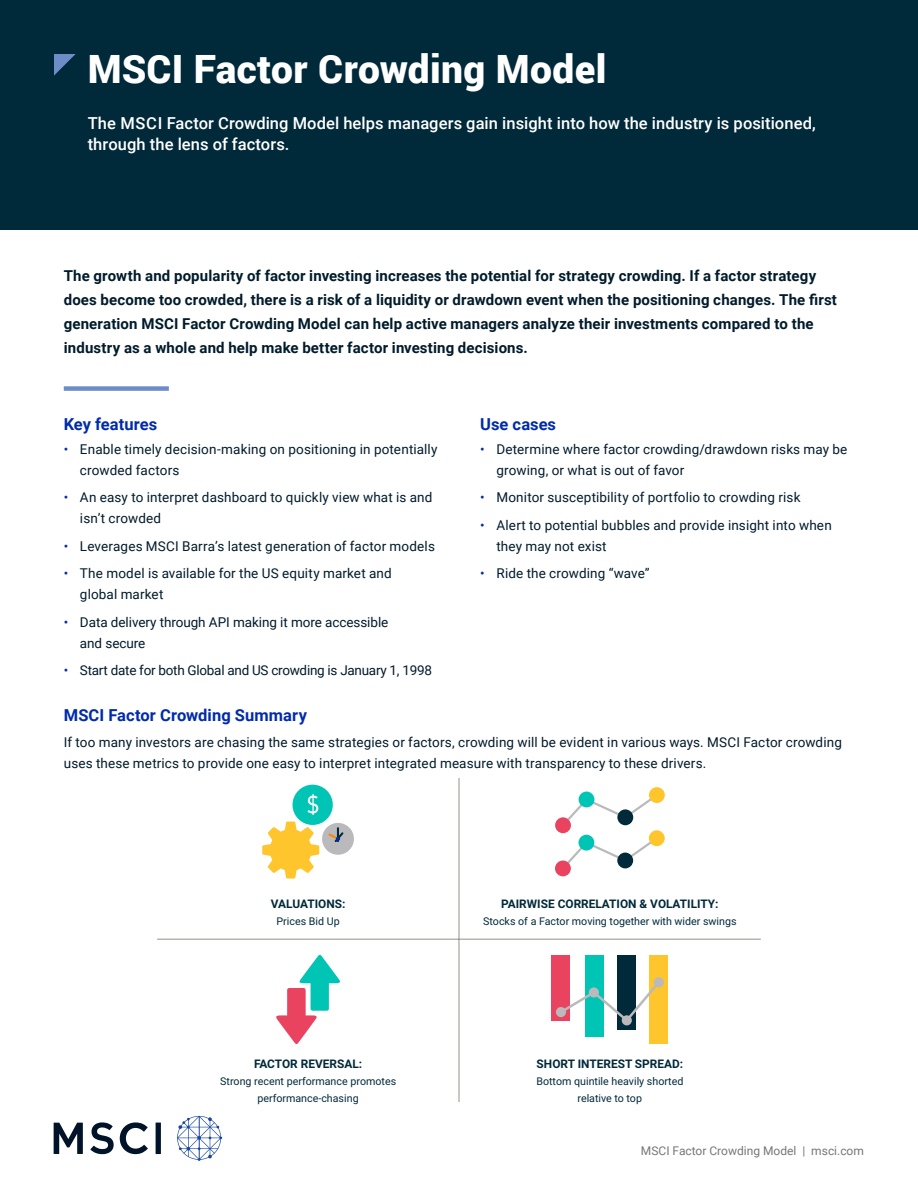
<style>
.page{position:relative;width:918px;height:1188px;background:#fff}
.page>*{position:absolute;margin:0;border:0;box-sizing:border-box;transform-origin:0 0}
.t1{font:900 39px "Roboto";letter-spacing:.01em;color:#fff}
.t2{font:500 16.5px/21px "Roboto";letter-spacing:.005em;color:#fff}
.Small_Title{font:700 16.5px "Roboto";letter-spacing:.005em;color:#002baa}
.Felsorolás{font:700 15px/24px "Roboto";letter-spacing:.01em;color:#001b2b}
.Felsorolás-2{font:13.5px/21px "Roboto";letter-spacing:.01em;color:#001b2b}
.Felsorolás-3{font:13.5px "Roboto";letter-spacing:-.02em;color:#001b2b}
.t3{font:12px "Roboto";color:#77777a}
.t4{font:700 11.85px "Roboto";color:#00293a}
.t5{font:10.65px/16.6px "Roboto";color:#00293a;text-align:center}
.s1{color:#002baa}
</style>
<div class="page">
<svg style="left:54px;top:1123px;width:29px;height:31px"></svg>
<div style="left:156px;top:1123px;width:5px;height:31px;background:#001328"></div>
<svg style="left:120px;top:1122px;width:28px;height:32px"></svg>
<svg style="left:90px;top:1122px;width:24px;height:32px"></svg>
<svg style="left:177px;top:1116px;width:45px;height:45px"></svg>
<div style="left:0;top:0;width:918px;height:230px;background:#00293a"></div>
<svg style="left:54px;top:54px;width:22px;height:22px"></svg>
<div style="left:64px;top:386px;width:105px;height:5px;background:#6e8dc8"></div>
<hr style="left:459px;top:778px;width:1px;height:324px;background:#978f8b">
<hr style="left:157px;top:939px;width:302px;height:1px;background:#978f8b">
<hr style="left:459px;top:939px;width:302px;height:1px;background:#978f8b">
<div style="left:322px;top:823px;width:32px;height:32px;background:#bab9bb;border-radius:50%"></div>
<svg style="left:328px;top:827px;width:16px;height:15px"></svg>
<div style="left:293px;top:785px;width:40px;height:40px;background:#00c4b4;border-radius:50%"></div>
<svg style="left:307px;top:794px;width:11px;height:21px"></svg>
<svg style="left:262px;top:822px;width:57px;height:57px"></svg>
<div style="left:552px;top:955px;width:18px;height:65px;background:#ea4360"></div>
<div style="left:585px;top:955px;width:18px;height:82px;background:#00c4b4"></div>
<div style="left:618px;top:955px;width:18px;height:75px;background:#00293a"></div>
<div style="left:650px;top:955px;width:18px;height:89px;background:#ffc52d"></div>
<div style="left:556px;top:1007px;width:10px;height:10px;background:#bab9bb;border-radius:50%"></div>
<div style="left:622px;top:1015px;width:10px;height:10px;background:#bab9bb;border-radius:50%"></div>
<div style="left:654px;top:977px;width:10px;height:10px;background:#bab9bb;border-radius:50%"></div>
<svg style="left:560px;top:981px;width:100px;height:41px"></svg>
<svg style="left:276px;top:954px;width:64px;height:90px"></svg>
<div style="left:555px;top:861px;width:16px;height:15px;background:#ea4360;border-radius:50%"></div>
<svg style="left:562px;top:837px;width:96px;height:32px"></svg>
<div style="left:579px;top:835px;width:15px;height:16px;background:#00c4b4;border-radius:50%"></div>
<div style="left:617px;top:853px;width:16px;height:15px;background:#00293a;border-radius:50%"></div>
<div style="left:649px;top:830px;width:16px;height:16px;background:#ffc52d;border-radius:50%"></div>
<div style="left:555px;top:817px;width:16px;height:16px;background:#ea4360;border-radius:50%"></div>
<svg style="left:562px;top:794px;width:92px;height:32px"></svg>
<div style="left:579px;top:792px;width:15px;height:15px;background:#00c4b4;border-radius:50%"></div>
<div style="left:617px;top:809px;width:16px;height:16px;background:#00293a;border-radius:50%"></div>
<div style="left:649px;top:787px;width:16px;height:16px;background:#ffc52d;border-radius:50%"></div>
<h1 class="t1" style="left:88px;top:42px;width:520px">MSCI Factor Crowding Model</h1>
<p class="t2" style="left:88px;top:112px;width:730px">The MSCI Factor Crowding Model helps managers gain insight into how the industry is positioned, through the lens of factors.</p>
<p class="Felsorolás" style="left:64px;top:263px;width:775px">The growth and popularity of factor investing increases the potential for strategy crowding. If a factor strategy does become too crowded, there is a risk of a liquidity or drawdown event when the positioning changes. The first generation MSCI Factor Crowding Model can help active managers analyze their investments compared to the industry as a whole and help make better factor investing decisions.</p>
<p class="Small_Title" style="left:64px;top:413px;width:95px">Key features</p>
<p class="Felsorolás-2" style="left:80px;top:438px;width:359px;text-indent:-16px"><span class="s1">•</span> Enable timely decision-making on positioning in potentially crowded factors</p>
<p class="Felsorolás-2" style="left:80px;top:486px;width:354px;text-indent:-16px"><span class="s1">•</span> An easy to interpret dashboard to quickly view what is and isn’t crowded</p>
<p class="Felsorolás-2" style="left:64px;top:535px;width:373px"><span class="s1">•</span> Leverages MSCI Barra’s latest generation of factor models</p>
<p class="Felsorolás-2" style="left:80px;top:562px;width:313px;text-indent:-16px"><span class="s1">•</span> The model is available for the US equity market and global market</p>
<p class="Felsorolás-2" style="left:80px;top:611px;width:310px;text-indent:-16px"><span class="s1">•</span> Data delivery through API making it more accessible and secure</p>
<p class="Felsorolás-3" style="left:64px;top:661px;width:370px"><span class="s1">•</span> Start date for both Global and US crowding is January 1, 1998</p>
<p class="Small_Title" style="left:64px;top:703px;width:245px">MSCI Factor Crowding Summary</p>
<p class="Small_Title" style="left:480px;top:413px;width:77px">Use cases</p>
<p class="Felsorolás-2" style="left:496px;top:438px;width:352px;text-indent:-16px"><span class="s1">•</span> Determine where factor crowding/drawdown risks may be growing, or what is out of favor</p>
<p class="Felsorolás-2" style="left:480px;top:486px;width:322px"><span class="s1">•</span> Monitor susceptibility of portfolio to crowding risk</p>
<p class="Felsorolás-2" style="left:496px;top:514px;width:337px;text-indent:-16px"><span class="s1">•</span> Alert to potential bubbles and provide insight into when they may not exist</p>
<p class="Felsorolás-2" style="left:480px;top:562px;width:171px"><span class="s1">•</span> Ride the crowding “wave”</p>
<p class="Felsorolás-2" style="left:64px;top:732px;width:780px">If too many investors are chasing the same strategies or factors, crowding will be evident in various ways. MSCI Factor crowding uses these metrics to provide one easy to interpret integrated measure with transparency to these drivers.</p>
<p class="t4" style="left:271px;top:896px;width:76px">VALUATIONS:</p>
<p class="t5" style="left:277px;top:912px;width:65px">Prices Bid Up</p>
<p class="t4" style="left:254px;top:1056px;width:110px">FACTOR REVERSAL:</p>
<p class="t5" style="left:220px;top:1072px;width:178px">Strong recent performance promotes performance-chasing</p>
<p class="t4" style="left:501px;top:896px;width:219px">PAIRWISE CORRELATION &amp; VOLATILITY:</p>
<p class="t5" style="left:483px;top:912px;width:255px">Stocks of a Factor moving together with wider swings</p>
<p class="t4" style="left:537px;top:1056px;width:148px">SHORT INTEREST SPREAD:</p>
<p class="t5" style="left:536px;top:1072px;width:148px">Bottom quintile heavily shorted relative to top</p>
<p class="t3" style="left:641px;top:1142px;width:225px">MSCI Factor Crowding Model | msci.com</p>
</div>
